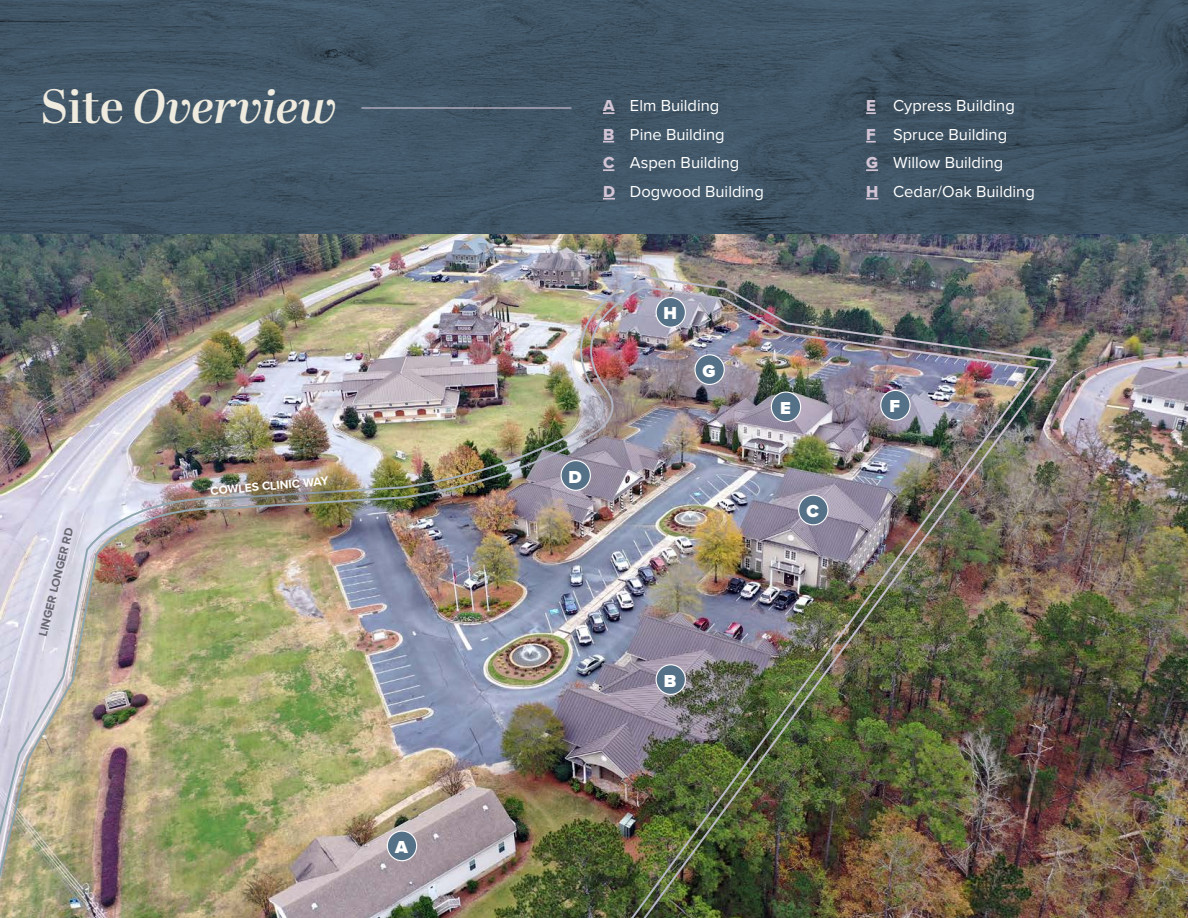
<style>
.page{position:relative;width:1188px;height:918px;background:#fff}
.page>*{position:absolute;margin:0;border:0;box-sizing:border-box;transform-origin:0 0}
.t1{font:italic 600 48px "Abril Display";color:#efebdf}
.t2{font:900 18px "Proxima Nova";color:#fff}
.t3{font:16.5px "Proxima Nova";color:#fff}
.t4{font:700 12px "Proxima Nova";color:#fff}
.t5{font:700 12px "Proxima Nova";color:#686871}
.s1{font-style:normal}
.s2{font-family:"Proxima Nova Extrabld";color:#d2c4d5}
</style>
<div class="page">
<img style="left:0;top:0;width:1188px;height:918px">
<svg style="left:603px;top:112px;width:12px;height:2px"></svg>
<svg style="left:603px;top:141px;width:11px;height:2px"></svg>
<svg style="left:603px;top:169px;width:11px;height:2px"></svg>
<svg style="left:603px;top:198px;width:12px;height:2px"></svg>
<svg style="left:866px;top:112px;width:10px;height:2px"></svg>
<svg style="left:866px;top:141px;width:10px;height:2px"></svg>
<svg style="left:866px;top:169px;width:12px;height:2px"></svg>
<svg style="left:866px;top:198px;width:12px;height:2px"></svg>
<img style="left:0;top:274px;width:1059px;height:644px">
<img style="left:0;top:285px;width:1041px;height:633px">
<hr style="left:362px;top:107px;width:210px;height:2px;background:#d2c4d5">
<div style="left:41px;top:531px;width:49px;height:123px;background:#231f20;opacity:.2"></div>
<div style="left:213px;top:480px;width:133px;height:33px;background:#231f20;opacity:.5"></div>
<p class="t1" style="left:40px;top:73px;width:298px"><span class="s1">Site</span> Overview</p>
<p class="t3" style="left:603px;top:93px;width:118px"><span class="s2">A</span> Elm Building</p>
<p class="t3" style="left:603px;top:122px;width:123px"><span class="s2">B</span> Pine Building</p>
<p class="t3" style="left:603px;top:150px;width:138px"><span class="s2">C</span> Aspen Building</p>
<p class="t3" style="left:603px;top:179px;width:162px"><span class="s2">D</span> Dogwood Building</p>
<p class="t3" style="left:866px;top:93px;width:150px"><span class="s2">E</span> Cypress Building</p>
<p class="t3" style="left:866px;top:122px;width:143px"><span class="s2">F</span> Spruce Building</p>
<p class="t3" style="left:866px;top:150px;width:139px"><span class="s2">G</span> Willow Building</p>
<p class="t3" style="left:866px;top:179px;width:170px"><span class="s2">H</span> Cedar/Oak Building</p>
<p class="t5" style="left:34px;top:634px;width:113px;rotate:-76deg">LINGER LONGER RD</p>
<p class="t4" style="left:210px;top:482px;width:120px;rotate:-5deg">COWLES CLINIC WAY</p>
<p class="t2" style="left:569px;top:463px;width:15px">D</p>
<p class="t2" style="left:663px;top:300px;width:15px">H</p>
<p class="t2" style="left:703px;top:357px;width:15px">G</p>
<p class="t2" style="left:664px;top:667px;width:14px">B</p>
<p class="t2" style="left:780px;top:395px;width:12px">E</p>
<p class="t2" style="left:889px;top:393px;width:12px">F</p>
<p class="t2" style="left:806px;top:498px;width:14px">C</p>
<p class="t2" style="left:395px;top:834px;width:14px">A</p>
</div>
